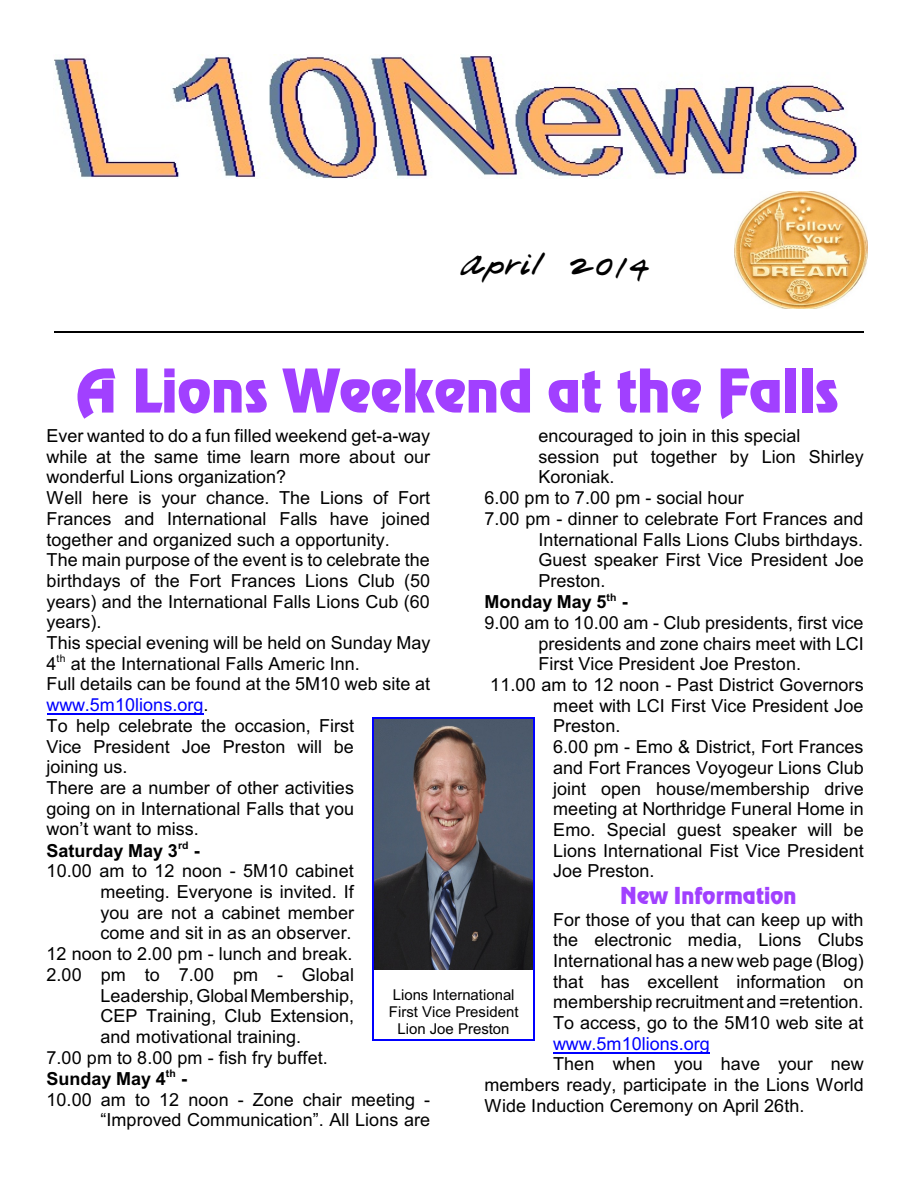
<style>
.page{position:relative;width:918px;height:1188px;background:#fff}
.page>*{position:absolute;margin:0;border:0;box-sizing:border-box;transform-origin:0 0}
.t1{font:54px "Billboard";color:#a140ff}
.t2{font:27px "Ad Executive";color:#000}
.t3{font:21px "Billboard";color:#a140ff}
.t4{font:18px/20.7px "Arial";color:#000}
.t5{font:700 18px "Arial";color:#000}
.t6{font:18px "Arial";color:#00f}
.t7{font:15px/17.1px "Arial";color:#000;text-align:center}
.t8{font:700 10.5px "Arial";color:#000}
.t9{font:10.5px "Arial";color:#000}
.s1{color:#00f}
</style>
<div class="page">
<img style="left:54px;top:54px;width:803px;height:124px">
<hr style="left:47px;top:714px;width:156px;height:1px;background:#00f">
<hr style="left:553px;top:1052px;width:157px;height:2px;background:#00f">
<hr style="left:54px;top:332px;width:810px;height:1px;background:#000">
<img style="left:734px;top:191px;width:133px;height:118px">
<img style="left:374px;top:719px;width:160px;height:250px">
<hr style="left:372px;top:718px;width:2px;height:322px;background:#00f">
<hr style="left:534px;top:718px;width:1px;height:322px;background:#00f">
<hr style="left:372px;top:718px;width:163px;height:1px;background:#00f">
<hr style="left:372px;top:1039px;width:163px;height:1px;background:#00f">
<h2 class="t2" style="left:457px;top:247px;width:193px">April 2014</h2>
<h1 class="t1" style="left:76px;top:369px;width:764px">A Lions Weekend at the Falls</h1>
<p class="t4" style="left:47px;top:427px;width:385px">Ever wanted to do a fun filled weekend get-a-way while at the same time learn more about our wonderful Lions organization?<br>Well here is your chance. The Lions of Fort Frances and International Falls have joined together and organized such a opportunity.<br>The main purpose of the event is to celebrate the birthdays of the Fort Frances Lions Club (50 years) and the International Falls Lions Cub (60 years).<br>This special evening will be held on Sunday May 4 at the International Falls Americ Inn.</p>
<p class="t4" style="left:538px;top:427px;width:264px">encouraged to join in this special</p>
<p class="t4" style="left:538px;top:448px;width:327px">session put together by Lion Shirley</p>
<p class="t4" style="left:538px;top:468px;width:78px">Koroniak.</p>
<p class="t4" style="left:484px;top:489px;width:261px">6.00 pm to 7.00 pm - social hour</p>
<p class="t4" style="left:484px;top:510px;width:381px">7.00 pm - dinner to celebrate Fort Frances and</p>
<p class="t4" style="left:538px;top:531px;width:326px">International Falls Lions Clubs birthdays.</p>
<p class="t4" style="left:538px;top:551px;width:327px">Guest speaker First Vice President Joe</p>
<p class="t4" style="left:538px;top:572px;width:69px">Preston.</p>
<p class="t5" style="left:484px;top:595px;width:145px">Monday May 5 -</p>
<p class="t8" style="left:607px;top:593px;width:11px">th</p>
<p class="t4" style="left:484px;top:614px;width:381px">9.00 am to 10.00 am - Club presidents, first vice</p>
<p class="t4" style="left:538px;top:635px;width:327px">presidents and zone chairs meet with LCI</p>
<p class="t4" style="left:538px;top:655px;width:264px">First Vice President Joe Preston.</p>
<p class="t4" style="left:490px;top:676px;width:375px">11.00 am to 12 noon - Past District Governors</p>
<p class="t4" style="left:553px;top:697px;width:312px">meet with LCI First Vice President Joe</p>
<p class="t4" style="left:553px;top:717px;width:69px">Preston.</p>
<p class="t4" style="left:553px;top:738px;width:312px">6.00 pm - Emo &amp; District, Fort Frances</p>
<p class="t4" style="left:553px;top:759px;width:312px">and Fort Frances Voyogeur Lions Club</p>
<p class="t4" style="left:553px;top:780px;width:312px">joint open house/membership drive</p>
<p class="t4" style="left:553px;top:800px;width:312px">meeting at Northridge Funeral Home in</p>
<p class="t4" style="left:553px;top:821px;width:312px">Emo. Special guest speaker will be</p>
<p class="t4" style="left:553px;top:842px;width:312px">Lions International Fist Vice President</p>
<p class="t4" style="left:553px;top:862px;width:103px">Joe Preston.</p>
<p class="t3" style="left:620px;top:887px;width:178px">New Information</p>
<p class="t4" style="left:553px;top:911px;width:312px;text-align:justify">For those of you that can keep up with the electronic media, Lions Clubs International has a new web page (Blog) that has excellent information on membership recruitment and =retention.<br>To access, go to the 5M10 web site at</p>
<p class="t6" style="left:553px;top:1037px;width:158px">www.5m10lions.org</p>
<p class="t4" style="left:484px;top:1055px;width:381px;text-align:justify;text-indent:69px">Then when you have your new members ready, participate in the Lions World Wide Induction Ceremony on April 26th.</p>
<p class="t9" style="left:57px;top:655px;width:10px">th</p>
<p class="t4" style="left:47px;top:675px;width:385px">Full details can be found at the 5M10 web site at <span class="s1">www.5m10lions.org</span>.<br>To help celebrate the occasion, First<br>Vice President Joe Preston will be<br>joining us.<br>There are a number of other activities<br>going on in International Falls that you<br>won’t want to miss.</p>
<p class="t5" style="left:47px;top:844px;width:155px">Saturday May 3 -</p>
<p class="t8" style="left:178px;top:841px;width:12px">rd</p>
<p class="t4" style="left:47px;top:862px;width:309px">10.00 am to 12 noon - 5M10 cabinet</p>
<p class="t4" style="left:101px;top:883px;width:255px">meeting. Everyone is invited. If</p>
<p class="t4" style="left:101px;top:904px;width:255px">you are not a cabinet member</p>
<p class="t4" style="left:101px;top:924px;width:253px">come and sit in as an observer.</p>
<p class="t4" style="left:47px;top:945px;width:307px">12 noon to 2.00 pm - lunch and break.</p>
<p class="t4" style="left:47px;top:966px;width:309px">2.00 pm to 7.00 pm - Global</p>
<p class="t4" style="left:101px;top:987px;width:255px">Leadership,Global Membership,</p>
<p class="t4" style="left:101px;top:1007px;width:255px">CEP Training, Club Extension,</p>
<p class="t4" style="left:101px;top:1028px;width:202px">and motivational training.</p>
<p class="t4" style="left:47px;top:1049px;width:283px">7.00 pm to 8.00 pm - fish fry buffet.</p>
<p class="t5" style="left:47px;top:1072px;width:142px">Sunday May 4 -</p>
<p class="t7" style="left:389px;top:987px;width:131px">Lions International<br>First Vice President<br>Lion Joe Preston</p>
<p class="t8" style="left:166px;top:1070px;width:11px">th</p>
<p class="t4" style="left:47px;top:1091px;width:385px;text-align:right">10.00 am to 12 noon - Zone chair meeting - “Improved Communication”. All Lions are</p>
</div>
